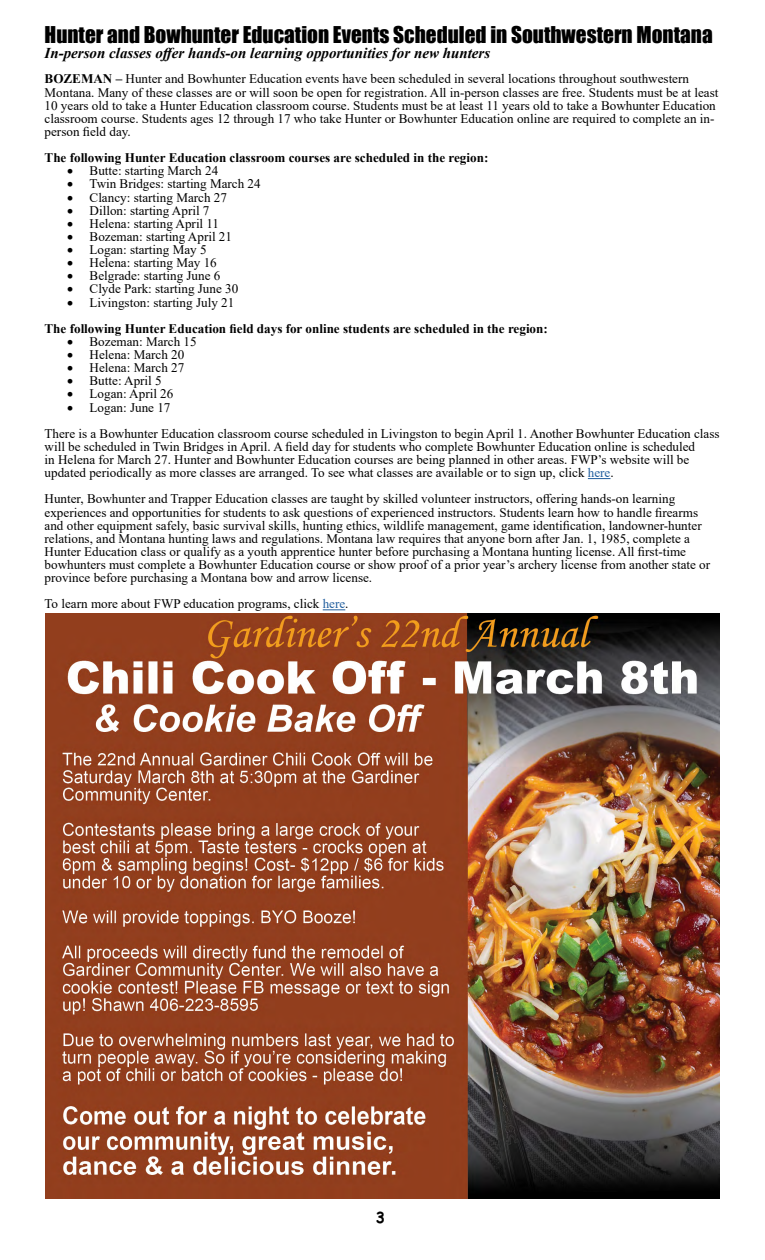
<style>
.page{position:relative;width:765px;height:1260px;background:#fff}
.page>*{position:absolute;margin:0;border:0;box-sizing:border-box;transform-origin:0 0}
.t1{font:21.25px "Impact";color:#000}
.t2{font:italic 700 15px "Times New Roman";color:#000}
.t3{font:700 15px "Comic Sans MS";color:#000}
.t4{font:13.12px/13.1px "Times New Roman";color:#000}
.t5{font:700 13.12px/26.2px "Times New Roman";color:#000}
.s1{font-weight:700}
.s2{font-weight:400}
.s3{color:#215e9e}
</style>
<div class="page">
<img style="left:45px;top:614px;width:675px;height:585px">
<svg style="left:588px;top:478px;width:22px;height:1px"></svg>
<svg style="left:323px;top:610px;width:22px;height:1px"></svg>
<h1 class="t1" style="left:45px;top:18px;width:670px">Hunter and Bowhunter Education Events Scheduled in Southwestern Montana</h1>
<p class="t2" style="left:45px;top:42px;width:447px">In-person classes offer hands-on learning opportunities for new hunters</p>
<p class="t4" style="left:45px;top:72px;width:675px"><span class="s1">BOZEMAN –</span> Hunter and Bowhunter Education events have been scheduled in several locations throughout southwestern Montana. Many of these classes are or will soon be open for registration. All in-person classes are free. Students must be at least 10 years old to take a Hunter Education classroom course. Students must be at least 11 years old to take a Bowhunter Education classroom course. Students ages 12 through 17 who take Hunter or Bowhunter Education online are required to complete an in&shy;person field day.</p>
<p class="t5" style="left:45px;top:144px;width:445px">The following Hunter Education classroom courses are scheduled in the region:</p>
<p class="t4" style="left:67px;top:164px;width:153px">• Butte: starting March 24</p>
<p class="t4" style="left:67px;top:177px;width:195px">• Twin Bridges: starting March 24</p>
<p class="t4" style="left:67px;top:190px;width:161px">• Clancy: starting March 27</p>
<p class="t4" style="left:67px;top:203px;width:144px">• Dillon: starting April 7</p>
<p class="t4" style="left:67px;top:216px;width:154px">• Helena: starting April 11</p>
<p class="t4" style="left:67px;top:230px;width:167px">• Bozeman: starting April 21</p>
<p class="t4" style="left:67px;top:243px;width:141px">• Logan: starting May 5</p>
<p class="t4" style="left:67px;top:256px;width:151px">• Helena: starting May 16</p>
<p class="t4" style="left:67px;top:269px;width:155px">• Belgrade: starting June 6</p>
<p class="t4" style="left:67px;top:282px;width:173px">• Clyde Park: starting June 30</p>
<p class="t5" style="left:45px;top:289px;width:505px;text-indent:23px">• <span class="s2">Livingston: starting July 21<br></span>The following Hunter Education field days for online students are scheduled in the region:</p>
<p class="t4" style="left:67px;top:335px;width:131px">• Bozeman: March 15</p>
<p class="t4" style="left:67px;top:348px;width:119px">• Helena: March 20</p>
<p class="t4" style="left:67px;top:361px;width:119px">• Helena: March 27</p>
<p class="t4" style="left:67px;top:374px;width:96px">• Butte: April 5</p>
<p class="t4" style="left:67px;top:387px;width:108px">• Logan: April 26</p>
<p class="t4" style="left:45px;top:394px;width:677px;line-height:26.2px;text-indent:23px">• Logan: June 17<br>There is a Bowhunter Education classroom course scheduled in Livingston to begin April 1. Another Bowhunter Education class</p>
<p class="t4" style="left:45px;top:440px;width:652px">will be scheduled in Twin Bridges in April. A field day for students who complete Bowhunter Education online is scheduled in Helena for March 27. Hunter and Bowhunter Education courses are being planned in other areas. FWP’s website will be updated periodically as more classes are arranged. To see what classes are available or to sign up, click <span class="s3">here</span>.</p>
<p class="t4" style="left:45px;top:492px;width:667px">Hunter, Bowhunter and Trapper Education classes are taught by skilled volunteer instructors, offering hands-on learning experiences and opportunities for students to ask questions of experienced instructors. Students learn how to handle firearms and other equipment safely, basic survival skills, hunting ethics, wildlife management, game identification, landowner-hunter relations, and Montana hunting laws and regulations. Montana law requires that anyone born after Jan. 1, 1985, complete a Hunter Education class or qualify as a youth apprentice hunter before purchasing a Montana hunting license. All first-time bowhunters must complete a Bowhunter Education course or show proof of a prior year’s archery license from another state or province before purchasing a Montana bow and arrow license.</p>
<p class="t4" style="left:45px;top:597px;width:306px">To learn more about FWP education programs, click <span class="s3">here</span>.</p>
<p class="t3" style="left:376px;top:1207px;width:11px">3</p>
</div>
